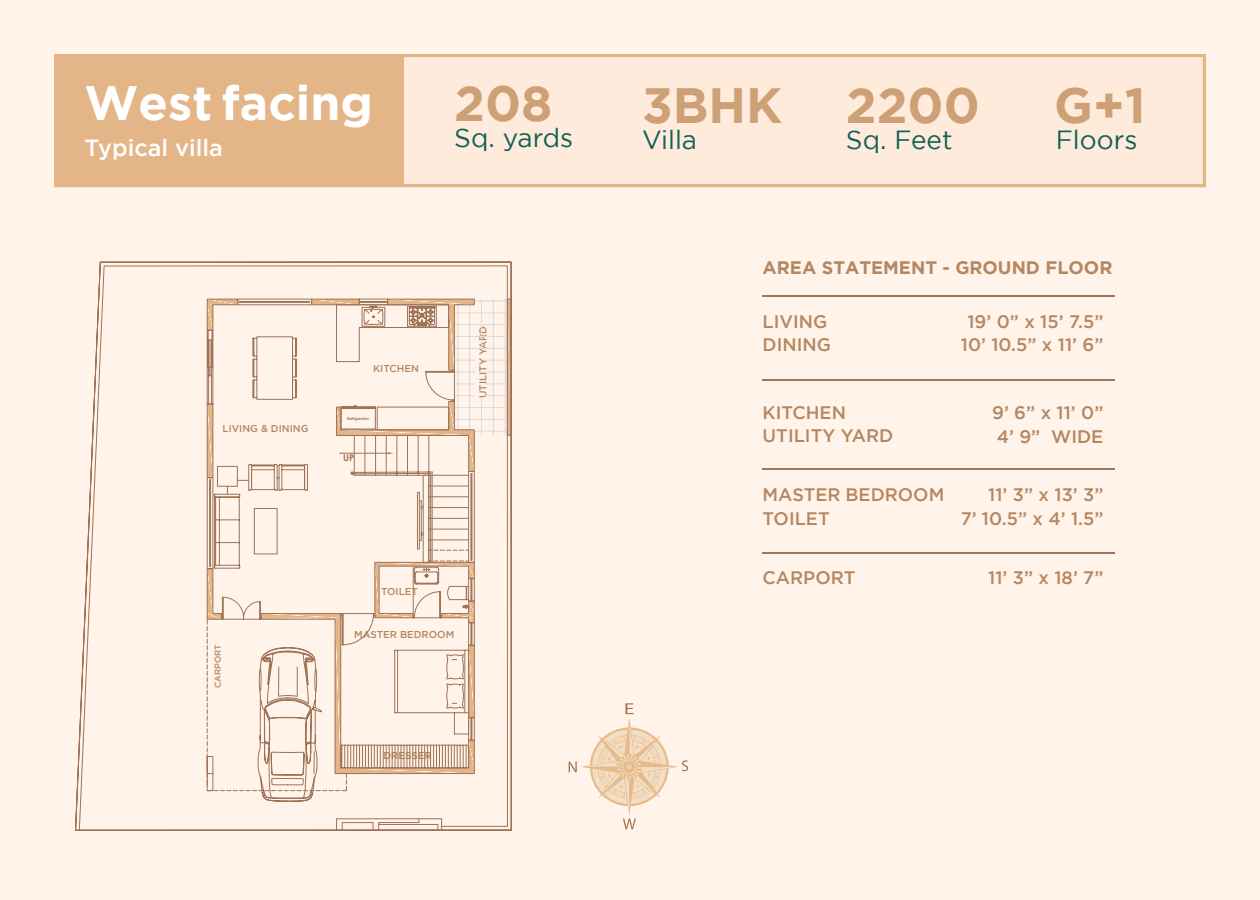
<style>
.page{position:relative;width:1260px;height:900px;background:#fff3ea}
.page>*{position:absolute;margin:0;border:0;box-sizing:border-box;transform-origin:0 0}
.t1{font:700 49.5px "Gotham";color:#cda076}
.t2{font:700 48.12px "Gotham";color:#fff}
.t3{font:26.25px "Gotham";color:#126057}
.t4{font:500 23.38px "Gotham";color:#fff}
.t5{font:500 18.12px/23.4px "Gotham";color:#b58761}
.t6{font:700 18.12px "Gotham";color:#b58761}
.t7{font:500 10px "Gotham";color:#b58761}
.t8{font:700 9.25px "Century Gothic";color:#9e7357}
.t9{font:500 8.62px "Gotham";color:#b58761}
.t10{font:700 4px "Century Gothic";color:#9e7357}
</style>
<div class="page">
<div style="left:404px;top:55px;width:802px;height:132px;background:#feebdb"></div>
<div style="left:54px;top:54px;width:350px;height:132px;background:#e3b587"></div>
<div style="left:54px;top:54px;width:1152px;height:133px;border:3px solid #e4b587"></div>
<svg style="left:569px;top:703px;width:119px;height:126px"></svg>
<hr style="left:762px;top:295px;width:352px;height:1px;background:#a17557">
<hr style="left:762px;top:380px;width:352px;height:1px;background:#a17557">
<hr style="left:762px;top:469px;width:352px;height:1px;background:#a17557">
<hr style="left:762px;top:552px;width:352px;height:1px;background:#a17557">
<svg style="left:75px;top:261px;width:437px;height:570px"></svg>
<svg style="left:247px;top:791px;width:208px;height:40px"></svg>
<svg style="left:207px;top:299px;width:268px;height:492px"></svg>
<div style="left:507px;top:299px;width:4px;height:137px;border:1px solid #9e7357"></div>
<h2 class="t2" style="left:85px;top:76px;width:290px">West facing</h2>
<p class="t4" style="left:85px;top:134px;width:140px">Typical villa</p>
<h1 class="t1" style="left:454px;top:75px;width:100px">208</h1>
<h3 class="t3" style="left:454px;top:123px;width:120px">Sq. yards</h3>
<p class="t7" style="left:223px;top:423px;width:88px">LIVING &amp; DINING</p>
<p class="t7" style="left:373px;top:363px;width:47px">KITCHEN</p>
<p class="t10" style="left:347px;top:415px;width:24px">Refrigerator</p>
<p class="t8" style="left:343px;top:451px;width:13px">UP</p>
<p class="t7" style="left:381px;top:586px;width:38px">TOILET</p>
<p class="t7" style="left:477px;top:398px;width:73px;rotate:-90deg">UTILITY YARD</p>
<p class="t9" style="left:213px;top:688px;width:46px;rotate:-90deg">CARPORT</p>
<p class="t7" style="left:354px;top:629px;width:102px">MASTER BEDROOM</p>
<p class="t7" style="left:384px;top:749px;width:50px">DRESSER</p>
<h1 class="t1" style="left:642px;top:77px;width:142px">3BHK</h1>
<h3 class="t3" style="left:642px;top:125px;width:56px">Villa</h3>
<h1 class="t1" style="left:846px;top:77px;width:135px">2200</h1>
<h3 class="t3" style="left:846px;top:125px;width:108px">Sq. Feet</h3>
<h1 class="t1" style="left:1054px;top:77px;width:93px">G+1</h1>
<h3 class="t3" style="left:1056px;top:125px;width:83px">Floors</h3>
<p class="t6" style="left:763px;top:257px;width:351px">AREA STATEMENT - GROUND FLOOR</p>
<p class="t5" style="left:763px;top:309px;width:70px">LIVING<br>DINING</p>
<p class="t5" style="left:961px;top:309px;width:144px;text-align:center">19’ 0” x 15’ 7.5”<br>10’ 10.5” x 11’ 6”</p>
<p class="t5" style="left:763px;top:400px;width:132px">KITCHEN<br>UTILITY YARD</p>
<p class="t5" style="left:992px;top:401px;width:113px">9’ 6” x 11’ 0”<br>4’ 9” WIDE</p>
<p class="t5" style="left:763px;top:483px;width:183px">MASTER BEDROOM<br>TOILET</p>
<p class="t5" style="left:961px;top:483px;width:144px;text-align:right">11’ 3” x 13’ 3”<br>7’ 10.5” x 4’ 1.5”</p>
<p class="t5" style="left:763px;top:566px;width:94px">CARPORT</p>
<p class="t5" style="left:988px;top:566px;width:117px">11’ 3” x 18’ 7”</p>
</div>
